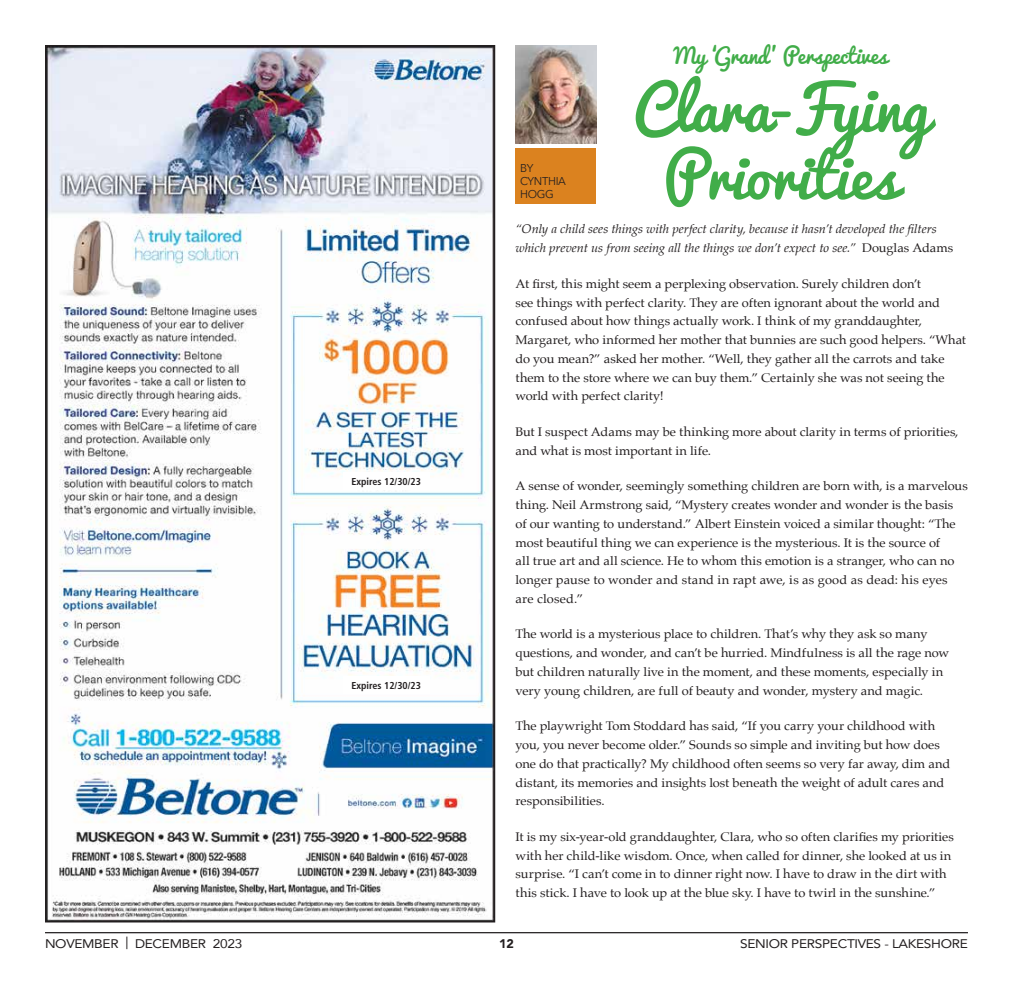
<style>
.page{position:relative;width:1013px;height:990px;background:#fff}
.page>*{position:absolute;margin:0;border:0;box-sizing:border-box;transform-origin:0 0}
.t1{font:60px/67.5px "Pacifico";letter-spacing:-.01em;color:#41ad49;text-align:center}
.t2{font:21.25px "Pacifico";letter-spacing:-.01em;color:#41ad49}
.t3{font:12.5px/18.8px "Palatino";color:#231f20}
.t4{font:italic 12.5px/18.8px "Palatino";letter-spacing:-.005em;color:#231f20}
.t5{font:12.5px "Avenir";letter-spacing:-.02em;color:#231f20;scale:1.09 1}
.t6{font:900 12.5px "Avenir";color:#231f20}
.t7{font:11.25px/12.8px "Avenir Next";letter-spacing:-.03em;color:#231f20}
.t8{font:700 condensed 10px "Frutiger LT Std";color:#231f20}
.s1{font-style:normal}
</style>
<div class="page">
<hr style="left:45px;top:932px;width:923px;height:1px;background:#231f20">
<img style="left:515px;top:45px;width:81px;height:99px">
<div style="left:515px;top:148px;width:81px;height:55px;background:#db821f"></div>
<img style="left:47px;top:47px;width:446px;height:873px">
<div style="left:343px;top:472px;width:86px;height:18px;background:#fff"></div>
<div style="left:343px;top:677px;width:86px;height:17px;background:#fff"></div>
<p class="t8" style="left:351px;top:475px;width:71px">Expires 12/30/23</p>
<p class="t8" style="left:351px;top:680px;width:71px">Expires 12/30/23</p>
<p class="t7" style="left:520px;top:162px;width:47px">BY<br>CYNTHIA<br>HOGG</p>
<h2 class="t2" style="left:673px;top:45px;width:215px">My ‘Grand’ Perspectives</h2>
<h1 class="t1" style="left:633px;top:78px;width:297px">Clara-Fying<br>Priorities</h1>
<p class="t4" style="left:515px;top:220px;width:439px">“Only a child sees things with perfect clarity, because it hasn’t developed the filters which prevent us from seeing all the things we don’t expect to see.” <span class="s1">Douglas Adams</span></p>
<p class="t3" style="left:515px;top:274px;width:452px">At first, this might seem a perplexing observation. Surely children don’t<br>see things with perfect clarity. They are often ignorant about the world and confused about how things actually work. I think of my granddaughter, Margaret, who informed her mother that bunnies are such good helpers. “What do you mean?” asked her mother. “Well, they gather all the carrots and take them to the store where we can buy them.” Certainly she was not seeing the world with perfect clarity!</p>
<p class="t3" style="left:515px;top:422px;width:444px">But I suspect Adams may be thinking more about clarity in terms of priorities, and what is most important in life.</p>
<p class="t3" style="left:515px;top:477px;width:454px">A sense of wonder, seemingly something children are born with, is a marvelous thing. Neil Armstrong said, “Mystery creates wonder and wonder is the basis<br>of our wanting to understand.” Albert Einstein voiced a similar thought: “The most beautiful thing we can experience is the mysterious. It is the source of<br>all true art and all science. He to whom this emotion is a stranger, who can no longer pause to wonder and stand in rapt awe, is as good as dead: his eyes are closed.”</p>
<p class="t3" style="left:515px;top:625px;width:435px">The world is a mysterious place to children. That’s why they ask so many questions, and wonder, and can’t be hurried. Mindfulness is all the rage now but children naturally live in the moment, and these moments, especially in very young children, are full of beauty and wonder, mystery and magic.</p>
<p class="t3" style="left:515px;top:717px;width:436px">The playwright Tom Stoddard has said, “If you carry your childhood with you, you never become older.” Sounds so simple and inviting but how does one do that practically? My childhood often seems so very far away, dim and distant, its memories and insights lost beneath the weight of adult cares and responsibilities.</p>
<p class="t3" style="left:515px;top:827px;width:440px">It is my six-year-old granddaughter, Clara, who so often clarifies my priorities with her child-like wisdom. Once, when called for dinner, she looked at us in surprise. “I can’t come in to dinner right now. I have to draw in the dirt with this stick. I have to look up at the blue sky. I have to twirl in the sunshine.”</p>
<p class="t5" style="left:45px;top:933px;width:182px">NOVEMBER | DECEMBER 2023</p>
<p class="t6" style="left:499px;top:932px;width:16px">12</p>
<p class="t5" style="left:740px;top:933px;width:210px">SENIOR PERSPECTIVES - LAKESHORE</p>
</div>
